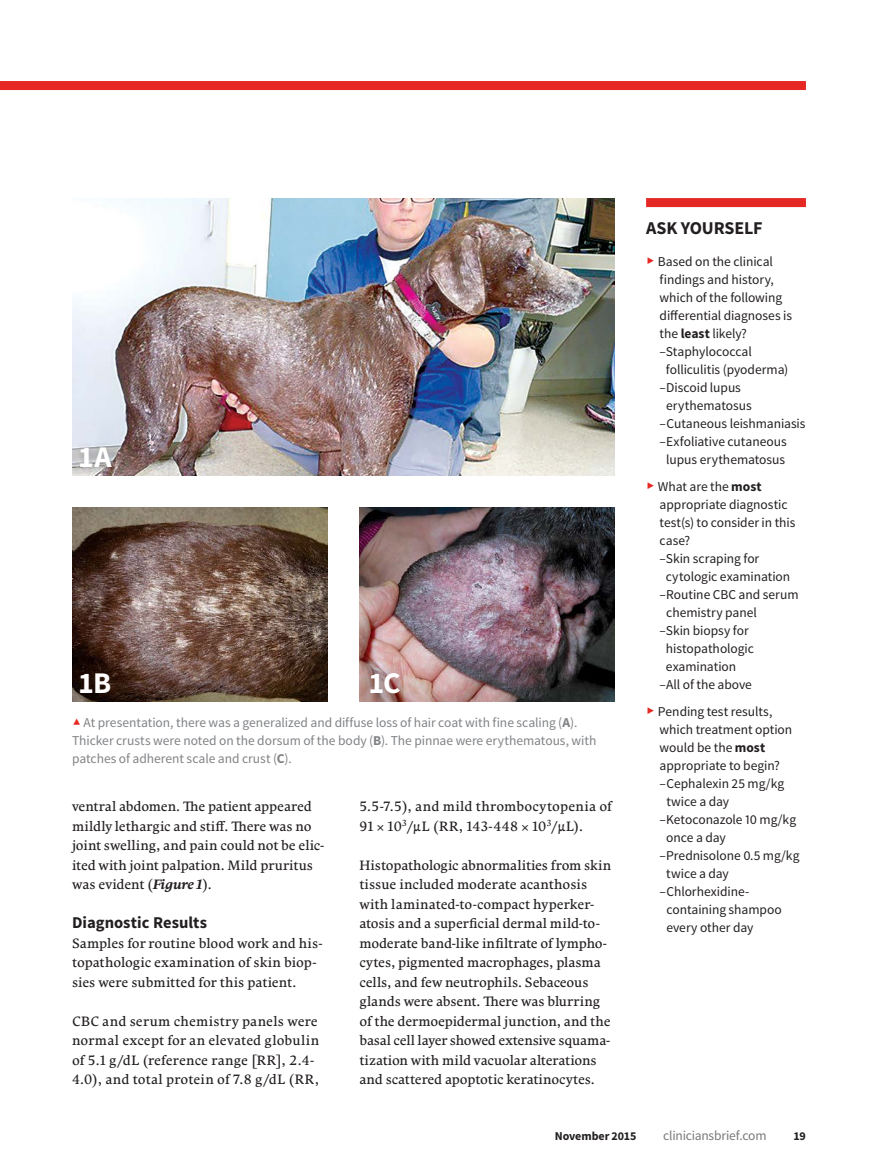
<style>
.page{position:relative;width:878px;height:1175px;background:#fff}
.page>*{position:absolute;margin:0;border:0;box-sizing:border-box;transform-origin:0 0}
.Figure_number_with{font:700 30px "Source Sans Pro";color:#fff}
.Sidebar_head_RED_R{font:700 18px "Source Sans Pro";letter-spacing:-.01em;color:#231f20}
.Head_A{font:700 16.5px "Source Sans Pro";color:#231f20}
.Body_Comenia_Serif{font:13.5px/19.5px "Comenia Serif Pro";color:#231f20}
.Sidebar_Text_list{font:13.5px/18px "Source Sans Pro";letter-spacing:-.005em;color:#231f20}
.Figure_Caption{font:13.5px/18px "Source Sans Pro";letter-spacing:-.005em;color:#808285}
.Body_Comenia_Serif-2{font:13.5px/19.5px "Comenia Serif Pro";letter-spacing:.02em;color:#231f20}
.Body_Comenia_Serif-3{font:13.5px/19.5px "Comenia Serif Pro";letter-spacing:.025em;color:#231f20}
.t1{font:13.5px "Source Sans Pro";letter-spacing:-.015em;color:#77787b}
.t2{font:700 12px "Source Sans Pro";letter-spacing:-.005em;color:#231f20}
.s1{font-weight:700}
.s2{font-weight:700;font-style:italic}
</style>
<div class="page">
<div style="left:0;top:81px;width:806px;height:9px;background:#e52823"></div>
<div style="left:646px;top:198px;width:160px;height:9px;background:#e52823"></div>
<img style="left:72px;top:198px;width:542px;height:278px">
<img style="left:72px;top:507px;width:255px;height:195px">
<img style="left:359px;top:507px;width:255px;height:195px">
<div style="left:72px;top:439px;width:47px;height:36px;background:#231f20;opacity:.2"></div>
<div style="left:72px;top:665px;width:46px;height:36px;background:#231f20;opacity:.2"></div>
<div style="left:363px;top:666px;width:44px;height:35px;background:#231f20;opacity:.2"></div>
<p class="Figure_number_with" style="left:78px;top:438px;width:35px">1A</p>
<p class="Figure_number_with" style="left:78px;top:664px;width:35px">1B</p>
<p class="Figure_number_with" style="left:368px;top:664px;width:34px">1C</p>
<p class="Figure_Caption" style="left:72px;top:713px;width:526px;text-indent:12px">At presentation, there was a generalized and diffuse loss of hair coat with fine scaling (<span class="s1">A</span>).<br>Thicker crusts were noted on the dorsum of the body (<span class="s1">B</span>). The pinnae were erythematous, with patches of adherent scale and crust (<span class="s1">C</span>).</p>
<p class="Body_Comenia_Serif" style="left:72px;top:796px;width:254px">ventral abdomen. The patient appeared mildly lethargic and stiff. There was no joint swelling, and pain could not be elic&shy;ited with joint palpation. Mild pruritus was evident (<span class="s2">Figure 1</span>).</p>
<p class="Head_A" style="left:72px;top:912px;width:137px">Diagnostic Results</p>
<p class="Body_Comenia_Serif" style="left:72px;top:933px;width:252px">Samples for routine blood work and his&shy;topathologic examination of skin biop&shy;sies were submitted for this patient.</p>
<p class="Body_Comenia_Serif-2" style="left:72px;top:1011px;width:249px">CBC and serum chemistry panels were normal except for an elevated globulin of 5.1 g/dL (reference range [RR], 2.4- 4.0), and total protein of 7.8 g/dL (RR,</p>
<p class="Body_Comenia_Serif-3" style="left:359px;top:796px;width:254px">5.5-7.5), and mild thrombocytopenia of<br>91 10<sup>3</sup>/µL (RR, 143-448 10<sup>3</sup>/µL).</p>
<p class="Body_Comenia_Serif" style="left:359px;top:855px;width:253px">Histopathologic abnormalities from skin tissue included moderate acanthosis with laminated-to-compact hyperker&shy;atosis and a superficial dermal mild-to&shy;moderate band-like infiltrate of lympho&shy;cytes, pigmented macrophages, plasma cells, and few neutrophils. Sebaceous glands were absent. There was blurring of the dermoepidermal junction, and the basal cell layer showed extensive squama&shy;tization with mild vacuolar alterations and scattered apoptotic keratinocytes.</p>
<p class="Sidebar_head_RED_R" style="left:646px;top:216px;width:118px">ASK YOURSELF</p>
<p class="Sidebar_Text_list" style="left:658px;top:252px;width:136px">Based on the clinical findings and history, which of the following differential diagnoses is the <span class="s1">least</span> likely?</p>
<p class="Sidebar_Text_list" style="left:666px;top:342px;width:124px;text-indent:-6px">–Staphylococcal folliculitis (pyoderma)</p>
<p class="Sidebar_Text_list" style="left:666px;top:378px;width:87px;text-indent:-7px">–Discoid lupus erythematosus</p>
<p class="Sidebar_Text_list" style="left:659px;top:414px;width:147px">–Cutaneous leishmaniasis</p>
<p class="Sidebar_Text_list" style="left:659px;top:432px;width:129px;text-align:center">–Exfoliative cutaneous lupus erythematosus</p>
<p class="Sidebar_Text_list" style="left:658px;top:477px;width:139px">What are the <span class="s1">most </span>appropriate diagnostic test(s) to consider in this case?</p>
<p class="Sidebar_Text_list" style="left:666px;top:549px;width:126px;text-indent:-6px">–Skin scraping for cytologic examination</p>
<p class="Sidebar_Text_list" style="left:666px;top:585px;width:134px;text-indent:-7px">–Routine CBC and serum chemistry panel</p>
<p class="Sidebar_Text_list" style="left:666px;top:621px;width:90px;text-indent:-6px">–Skin biopsy for histopathologic examination</p>
<p class="Sidebar_Text_list" style="left:659px;top:675px;width:94px">–All of the above</p>
<p class="Sidebar_Text_list" style="left:658px;top:702px;width:136px">Pending test results, which treatment option would be the <span class="s1">most </span>appropriate to begin?</p>
<p class="Sidebar_Text_list" style="left:666px;top:774px;width:119px;text-indent:-7px">–Cephalexin 25 mg/kg twice a day</p>
<p class="Sidebar_Text_list" style="left:666px;top:810px;width:131px;text-indent:-7px">–Ketoconazole 10 mg/kg once a day</p>
<p class="Sidebar_Text_list" style="left:666px;top:846px;width:135px;text-indent:-7px">–Prednisolone 0.5 mg/kg twice a day</p>
<p class="Sidebar_Text_list" style="left:666px;top:882px;width:117px;text-indent:-7px">–Chlorhexidine&shy;containing shampoo every other day</p>
<p class="t2" style="left:555px;top:1128px;width:83px">November 2015</p>
<p class="t1" style="left:663px;top:1127px;width:105px">cliniciansbrief.com</p>
<p class="t2" style="left:793px;top:1128px;width:14px">19</p>
</div>
